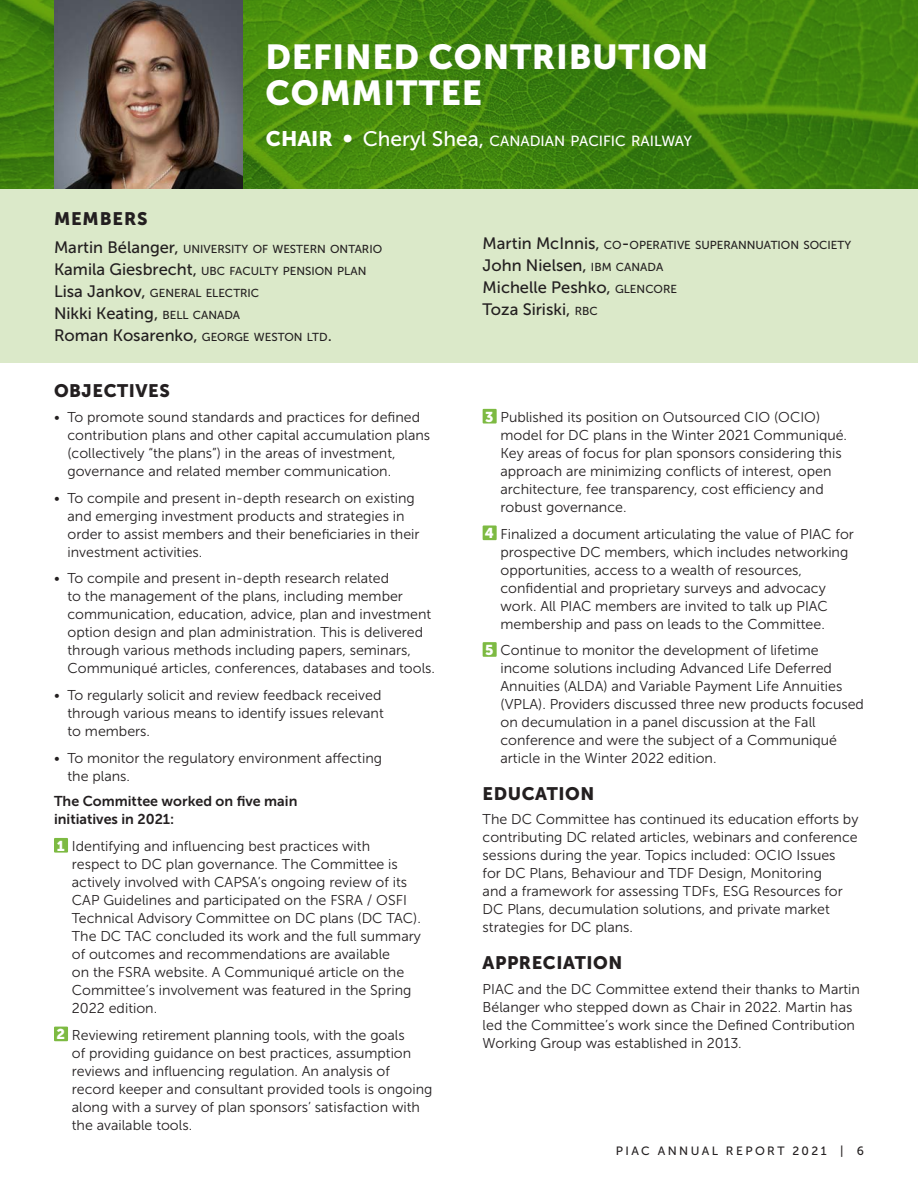
<style>
.page{position:relative;width:918px;height:1188px;background:#fff}
.page>*{position:absolute;margin:0;border:0;box-sizing:border-box;transform-origin:0 0}
.Reverse_header{font:34.5px/36px "Museo Sans 900";letter-spacing:.02em;color:#fff}
.Sub_Head_1{font:18px "Museo Sans 900";letter-spacing:.03em;color:#231f20}
.Sub_Head_1-2{font:18px "Museo Sans 900";letter-spacing:.05em;color:#231f20}
.t1{font:16.5px "Museo Sans 500";color:#231f20}
.t2{font:14.7px "Museo Sans 500";color:#fff}
.Bullet_Copy{font:14.25px/18px "Museo Sans 300";color:#231f20}
.Body_Copy{font:14.25px/18px "Museo Sans 300";color:#231f20}
.Body_Copy-2{font:14.25px/18px "Museo Sans 700";color:#231f20}
.Body_Copy-3{font:14.25px "Museo Sans 900";color:#fff}
.t3{font:12px "Museo Sans 500";letter-spacing:.2em;color:#231f20}
.t4{font:11.55px "Museo Sans 500";color:#231f20}
.s1{font-family:"Museo Sans 900";font-size:21px}
.s2{font-size:21px}
.s3{font-size:16.5px}
.s4{font-size:11.55px}
.s5{font-style:inherit}
</style>
<div class="page">
<div style="left:0;top:188px;width:918px;height:175px;background:#dbe9c9"></div>
<svg style="left:0;top:0;width:918px;height:189px;background:#41850e"></svg>
<img style="left:54px;top:0;width:189px;height:189px">
<div style="left:54px;top:838px;width:14px;height:15px;background:#7dba42"></div>
<div style="left:54px;top:1027px;width:14px;height:14px;background:#7dba42"></div>
<div style="left:483px;top:409px;width:14px;height:15px;background:#7dba42"></div>
<div style="left:483px;top:525px;width:14px;height:15px;background:#7dba42"></div>
<div style="left:483px;top:642px;width:14px;height:15px;background:#7dba42"></div>
<p class="Reverse_header" style="left:265px;top:38px;width:445px">DEFINED CONTRIBUTION<br>COMMITTEE</p>
<p class="t2" style="left:266px;top:133px;width:428px"><span class="s1">CHAIR •</span> <span class="s2">Cheryl Shea,</span> CANADIAN PACIFIC RAILWAY</p>
<p class="Sub_Head_1-2" style="left:54px;top:208px;width:95px">MEMBERS</p>
<p class="t4" style="left:54px;top:243px;width:330px"><span class="s3">Martin Bélanger,</span> UNIVERSITY OF WESTERN ONTARIO</p>
<p class="t4" style="left:54px;top:265px;width:314px"><span class="s3">Kamila Giesbrecht,</span> UBC FACULTY PENSION PLAN</p>
<p class="t4" style="left:54px;top:287px;width:207px"><span class="s3">Lisa Jankov,</span> GENERAL ELECTRIC</p>
<p class="t1" style="left:54px;top:304px;width:188px">Nikki Keating, <span class="s4">BELL CANADA</span></p>
<p class="t1" style="left:54px;top:326px;width:279px">Roman Kosarenko, <span class="s4">GEORGE WESTON LTD</span><span class="s5">.</span></p>
<p class="Sub_Head_1" style="left:54px;top:381px;width:117px">OBJECTIVES</p>
<p class="Bullet_Copy" style="left:68px;top:408px;width:364px;text-indent:-14px">• To promote sound standards and practices for defined contribution plans and other capital accumulation plans (collectively “the plans”) in the areas of investment, governance and related member communication.</p>
<p class="Bullet_Copy" style="left:68px;top:489px;width:354px;text-indent:-14px">• To compile and present in-depth research on existing and emerging investment products and strategies in order to assist members and their beneficiaries in their investment activities.</p>
<p class="Bullet_Copy" style="left:68px;top:569px;width:369px;text-indent:-14px">• To compile and present in-depth research related<br>to the management of the plans, including member communication, education, advice, plan and investment option design and plan administration. This is delivered through various methods including papers, seminars, Communiqué articles, conferences, databases and tools.</p>
<p class="Bullet_Copy" style="left:68px;top:686px;width:318px;text-indent:-14px">• To regularly solicit and review feedback received through various means to identify issues relevant to members.</p>
<p class="Bullet_Copy" style="left:68px;top:749px;width:316px;text-indent:-14px">• To monitor the regulatory environment affecting the plans.</p>
<p class="Body_Copy-2" style="left:54px;top:793px;width:245px">The Committee worked on five main initiatives in 2021:</p>
<p class="Body_Copy-3" style="left:57px;top:838px;width:9px">1</p>
<p class="Bullet_Copy" style="left:72px;top:837px;width:351px">Identifying and influencing best practices with respect to DC plan governance. The Committee is actively involved with CAPSA’s ongoing review of its CAP Guidelines and participated on the FSRA / OSFI Technical Advisory Committee on DC plans (DC TAC).<br>The DC TAC concluded its work and the full summary of outcomes and recommendations are available<br>on the FSRA website. A Communiqué article on the Committee’s involvement was featured in the Spring 2022 edition.</p>
<p class="Body_Copy-3" style="left:56px;top:1026px;width:10px">2</p>
<p class="Bullet_Copy" style="left:72px;top:1026px;width:362px">Reviewing retirement planning tools, with the goals<br>of providing guidance on best practices, assumption reviews and influencing regulation. An analysis of record keeper and consultant provided tools is ongoing along with a survey of plan sponsors’ satisfaction with the available tools.</p>
<p class="t4" style="left:483px;top:239px;width:370px"><span class="s3">Martin McInnis,</span> CO<span class="s3">-</span>OPERATIVE SUPERANNUATION SOCIETY</p>
<p class="t1" style="left:483px;top:257px;width:182px">John Nielsen, <span class="s4">IBM CANADA</span></p>
<p class="t1" style="left:483px;top:279px;width:196px">Michelle Peshko, <span class="s4">GLENCORE</span></p>
<p class="t1" style="left:483px;top:300px;width:117px">Toza Siriski, <span class="s4">RBC</span></p>
<p class="Body_Copy-3" style="left:485px;top:408px;width:10px">3</p>
<p class="Bullet_Copy" style="left:500px;top:408px;width:348px">Published its position on Outsourced CIO (OCIO) model for DC plans in the Winter 2021 Communiqué.<br>Key areas of focus for plan sponsors considering this approach are minimizing conflicts of interest, open architecture, fee transparency, cost efficiency and robust governance.</p>
<p class="Body_Copy-3" style="left:485px;top:525px;width:11px">4</p>
<p class="Bullet_Copy" style="left:500px;top:525px;width:355px">Finalized a document articulating the value of PIAC for prospective DC members, which includes networking opportunities, access to a wealth of resources, confidential and proprietary surveys and advocacy work. All PIAC members are invited to talk up PIAC membership and pass on leads to the Committee.</p>
<p class="Body_Copy-3" style="left:485px;top:642px;width:10px">5</p>
<p class="Bullet_Copy" style="left:500px;top:641px;width:365px">Continue to monitor the development of lifetime income solutions including Advanced Life Deferred Annuities (ALDA) and Variable Payment Life Annuities (VPLA). Providers discussed three new products focused on decumulation in a panel discussion at the Fall conference and were the subject of a Communiqué article in the Winter 2022 edition.</p>
<p class="Sub_Head_1" style="left:483px;top:783px;width:113px">EDUCATION</p>
<p class="Body_Copy" style="left:483px;top:811px;width:377px">The DC Committee has continued its education efforts by contributing DC related articles, webinars and conference sessions during the year. Topics included: OCIO Issues<br>for DC Plans, Behaviour and TDF Design, Monitoring<br>and a framework for assessing TDFs, ESG Resources for DC Plans, decumulation solutions, and private market strategies for DC plans.</p>
<p class="Sub_Head_1" style="left:483px;top:952px;width:141px">APPRECIATION</p>
<p class="Body_Copy" style="left:483px;top:980px;width:379px">PIAC and the DC Committee extend their thanks to Martin Bélanger who stepped down as Chair in 2022. Martin has led the Committee’s work since the Defined Contribution Working Group was established in 2013.</p>
<p class="t3" style="left:616px;top:1145px;width:250px">PIAC ANNUAL REPORT 2021 | 6</p>
</div>
